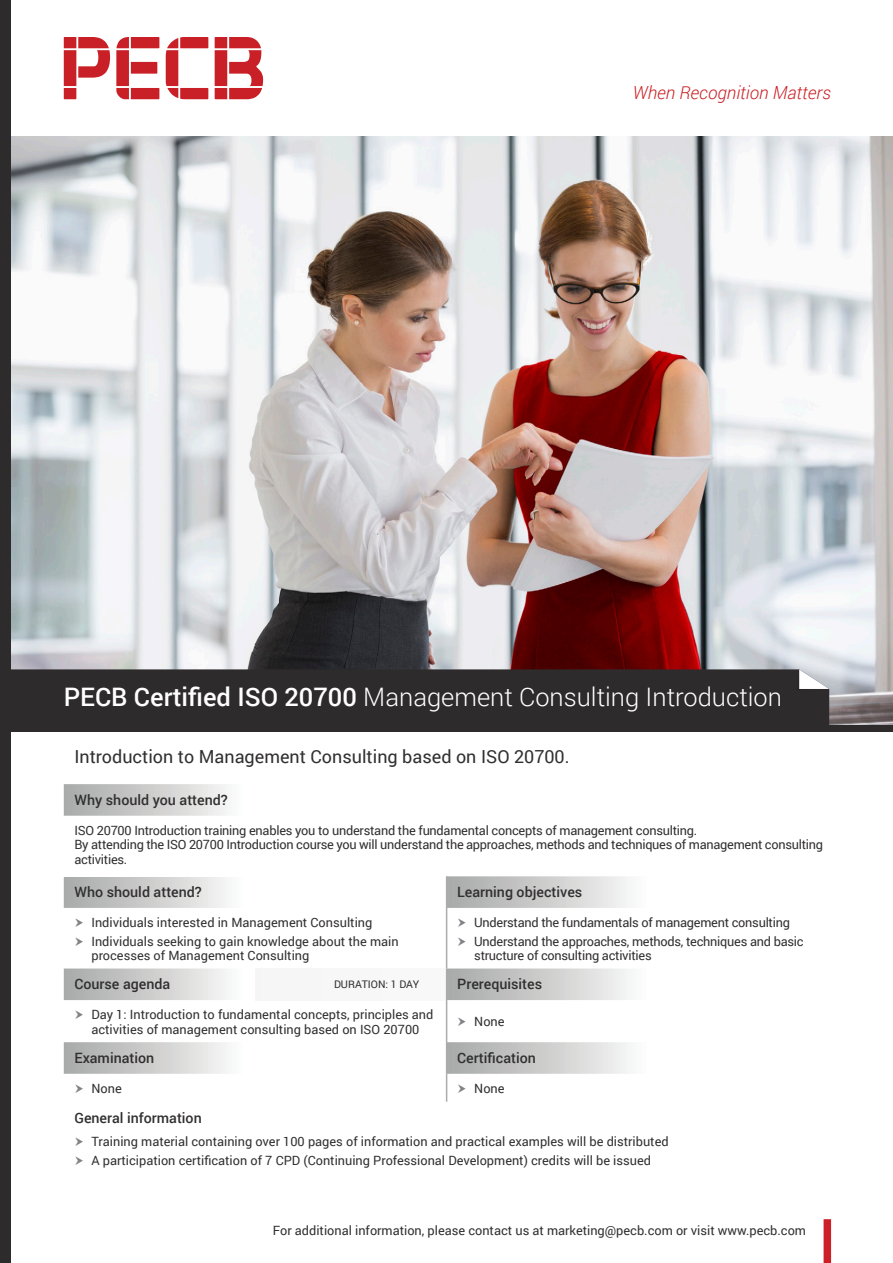
<style>
.page{position:relative;width:893px;height:1263px;background:#fff}
.page>*{position:absolute;margin:0;border:0;box-sizing:border-box;transform-origin:0 0}
.t1{font:300 25.5px "Roboto";color:#fff}
.t2{font:18px "Roboto";color:#312f30}
.t3{font:italic 300 18px "Roboto";color:#ca2026}
.Table1{font:500 14.25px "Roboto";color:#312f30}
.t4{font:12.75px/14.2px "Roboto";color:#312f30}
.t5{font:12.75px/14.2px "Roboto";letter-spacing:-.02em;color:#312f30}
.Table1-2{font:10.5px "Roboto";color:#312f30}
.s1{font-weight:500}
</style>
<div class="page">
<img style="left:11px;top:136px;width:882px;height:589px">
<svg style="left:116px;top:37px;width:43px;height:62px"></svg>
<svg style="left:166px;top:37px;width:42px;height:62px"></svg>
<svg style="left:215px;top:37px;width:48px;height:62px"></svg>
<svg style="left:64px;top:37px;width:46px;height:62px"></svg>
<div style="left:824px;top:1219px;width:7px;height:44px;background:#ca2026"></div>
<div style="left:0;top:0;width:11px;height:1263px;background:#2e2b2c"></div>
<div style="left:11px;top:669px;width:818px;height:56px;background:#2e2b2c"></div>
<svg style="left:797px;top:669px;width:32px;height:22px"></svg>
<div style="left:0;top:725px;width:893px;height:6px;background:#2e2b2c"></div>
<svg style="left:64px;top:784px;width:382px;height:290px"></svg>
<div style="left:64px;top:816px;width:765px;height:60px;background:#fff"></div>
<svg style="left:447px;top:876px;width:182px;height:198px"></svg>
<div style="left:255px;top:968px;width:192px;height:32px;background:#f7f7f8"></div>
<hr style="left:446px;top:876px;width:1px;height:32px;background:#ababac">
<hr style="left:446px;top:908px;width:1px;height:60px;background:#ababac">
<hr style="left:446px;top:1000px;width:1px;height:42px;background:#ababac">
<hr style="left:446px;top:1042px;width:1px;height:32px;background:#ababac">
<svg style="left:446px;top:1074px;width:1px;height:28px"></svg>
<hr style="left:446px;top:968px;width:1px;height:32px;background:#ababac">
<svg style="left:75px;top:918px;width:8px;height:9px"></svg>
<svg style="left:75px;top:937px;width:8px;height:9px"></svg>
<svg style="left:458px;top:918px;width:8px;height:9px"></svg>
<svg style="left:458px;top:937px;width:8px;height:9px"></svg>
<svg style="left:75px;top:1011px;width:8px;height:8px"></svg>
<svg style="left:458px;top:1017px;width:8px;height:8px"></svg>
<p class="t3" style="left:633px;top:81px;width:200px">When Recognition Matters</p>
<p class="t1" style="left:64px;top:679px;width:720px"><span class="s1">PECB Certified ISO 20700</span> Management Consulting Introduction</p>
<p class="t2" style="left:74px;top:744px;width:497px">Introduction to Management Consulting based on ISO 20700.</p>
<p class="Table1" style="left:74px;top:790px;width:155px">Why should you attend?</p>
<p class="t5" style="left:74px;top:823px;width:624px">ISO 20700 Introduction training enables you to understand the fundamental concepts of management consulting.</p>
<p class="t5" style="left:74px;top:837px;width:750px">By attending the ISO 20700 Introduction course you will understand the approaches, methods and techniques of management consulting</p>
<p class="t5" style="left:74px;top:851px;width:54px">activities.</p>
<p class="Table1" style="left:74px;top:882px;width:129px">Who should attend?</p>
<p class="Table1" style="left:457px;top:882px;width:127px">Learning objectives</p>
<p class="t4" style="left:91px;top:915px;width:282px">Individuals interested in Management Consulting</p>
<p class="t4" style="left:91px;top:934px;width:309px">Individuals seeking to gain knowledge about the main processes of Management Consulting</p>
<p class="t5" style="left:474px;top:915px;width:317px">Understand the fundamentals of management consulting</p>
<p class="t5" style="left:474px;top:934px;width:331px">Understand the approaches, methods, techniques and basic structure of consulting activities</p>
<p class="Table1" style="left:74px;top:974px;width:97px">Course agenda</p>
<p class="Table1-2" style="left:334px;top:976px;width:87px">DURATION: 1 DAY</p>
<p class="Table1" style="left:457px;top:974px;width:87px">Prerequisites</p>
<p class="t4" style="left:91px;top:1007px;width:344px">Day 1: Introduction to fundamental concepts, principles and activities of management consulting based on ISO 20700</p>
<p class="t4" style="left:474px;top:1013px;width:32px">None</p>
<p class="Table1" style="left:74px;top:1048px;width:81px">Examination</p>
<p class="Table1" style="left:457px;top:1048px;width:80px">Certification</p>
<p class="t4" style="left:91px;top:1081px;width:32px">None</p>
<p class="t4" style="left:474px;top:1081px;width:32px">None</p>
<p class="Table1" style="left:74px;top:1107px;width:129px">General information</p>
<p class="t4" style="left:91px;top:1134px;width:579px">Training material containing over 100 pages of information and practical examples will be distributed</p>
<p class="t4" style="left:91px;top:1152px;width:561px">A participation certification of 7 CPD (Continuing Professional Development) credits will be issued</p>
<p class="t4" style="left:273px;top:1223px;width:535px">For additional information, please contact us at marketing@pecb.com or visit www.pecb.com</p>
</div>
